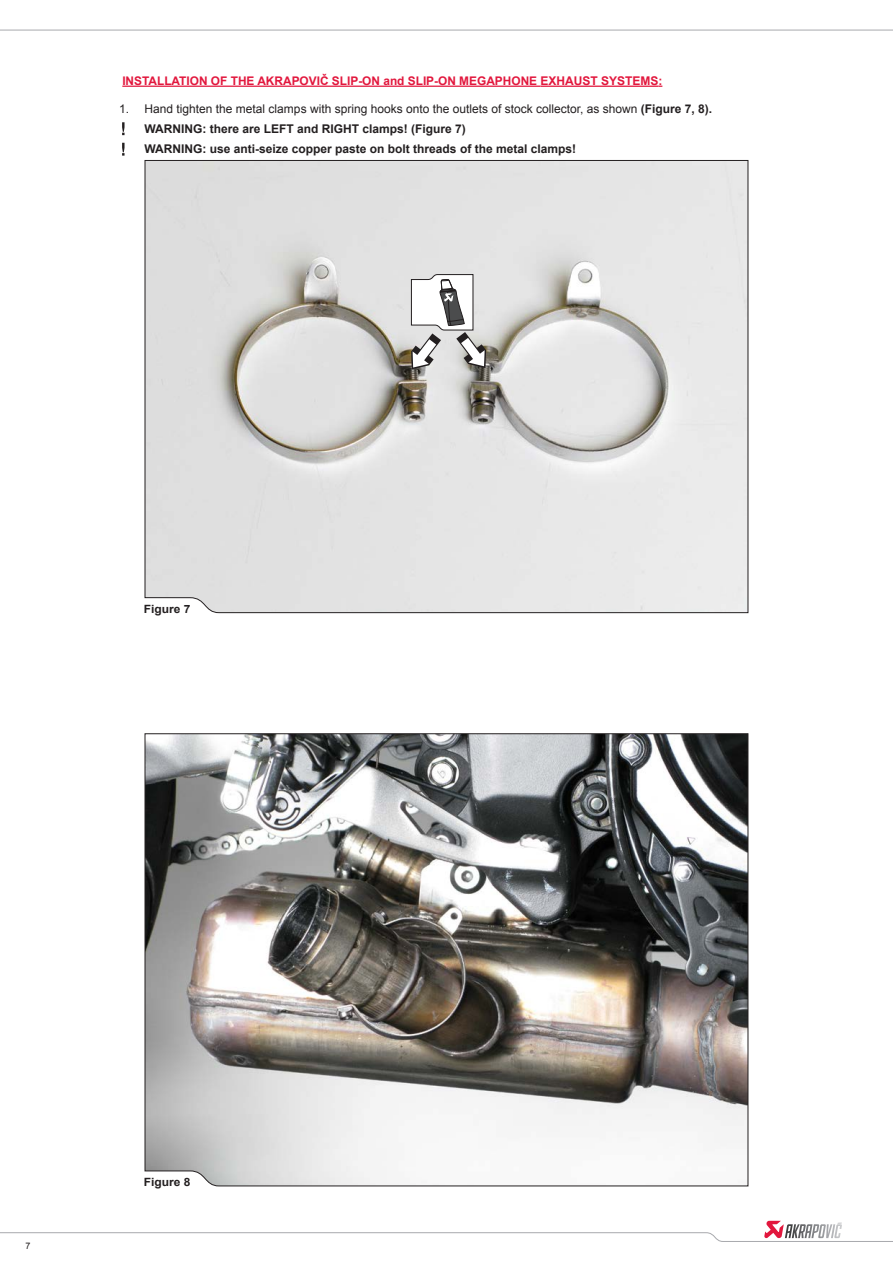
<style>
.page{position:relative;width:893px;height:1263px;background:#fff}
.page>*{position:absolute;margin:0;border:0;box-sizing:border-box;transform-origin:0 0}
.body_txt_bullets{font:700 12px "Arial";color:#231f20}
.body_txt_bold{font:12px "Arial";color:#231f20}
.body_txt_bold-2{font:700 11.85px "Arial";color:#e2173d}
.body_txt_bold-3{font:700 11.4px "Arial";color:#231f20;scale:1.05 1}
.t1{font:9px "Arial";color:#231f20}
.s1{font-size:12px}
.s2{font-weight:700}
</style>
<div class="page">
<hr style="left:0;top:29px;width:893px;height:2px;background:#d3d3d5">
<svg style="left:0;top:1221px;width:893px;height:21px"></svg>
<svg style="left:144px;top:160px;width:605px;height:453px;background:#dddddc"></svg>
<img style="left:144px;top:733px;width:605px;height:454px">
<svg style="left:411px;top:274px;width:75px;height:95px"></svg>
<hr style="left:122px;top:86px;width:418px;height:1px;background:#e2173d">
<hr style="left:540px;top:86px;width:118px;height:1px;background:#e2173d">
<svg style="left:122px;top:122px;width:3px;height:13px"></svg>
<svg style="left:122px;top:143px;width:3px;height:13px"></svg>
<p class="body_txt_bold-2" style="left:122px;top:73px;width:542px">INSTALLATION OF THE AKRAPOVIČ SLIP-ON and SLIP-ON MEGAPHONE <span class="s1">EXHAUST SYSTEMS</span>:</p>
<p class="body_txt_bold" style="left:119px;top:100px;width:12px">1.</p>
<p class="body_txt_bold" style="left:145px;top:100px;width:569px">Hand tighten the metal clamps with spring hooks onto the outlets of stock collector, as shown <span class="s2">(Figure 7, 8).</span></p>
<p class="body_txt_bullets" style="left:145px;top:121px;width:323px">WARNING: there are LEFT and RIGHT clamps! (Figure 7)</p>
<p class="body_txt_bullets" style="left:145px;top:141px;width:433px">WARNING: use anti-seize copper paste on bolt threads of the metal clamps!</p>
<p class="body_txt_bold-3" style="left:144px;top:601px;width:46px">Figure 7</p>
<p class="t1" style="left:26px;top:1240px;width:7px">7</p>
<p class="body_txt_bold-3" style="left:144px;top:1175px;width:46px">Figure 8</p>
</div>
